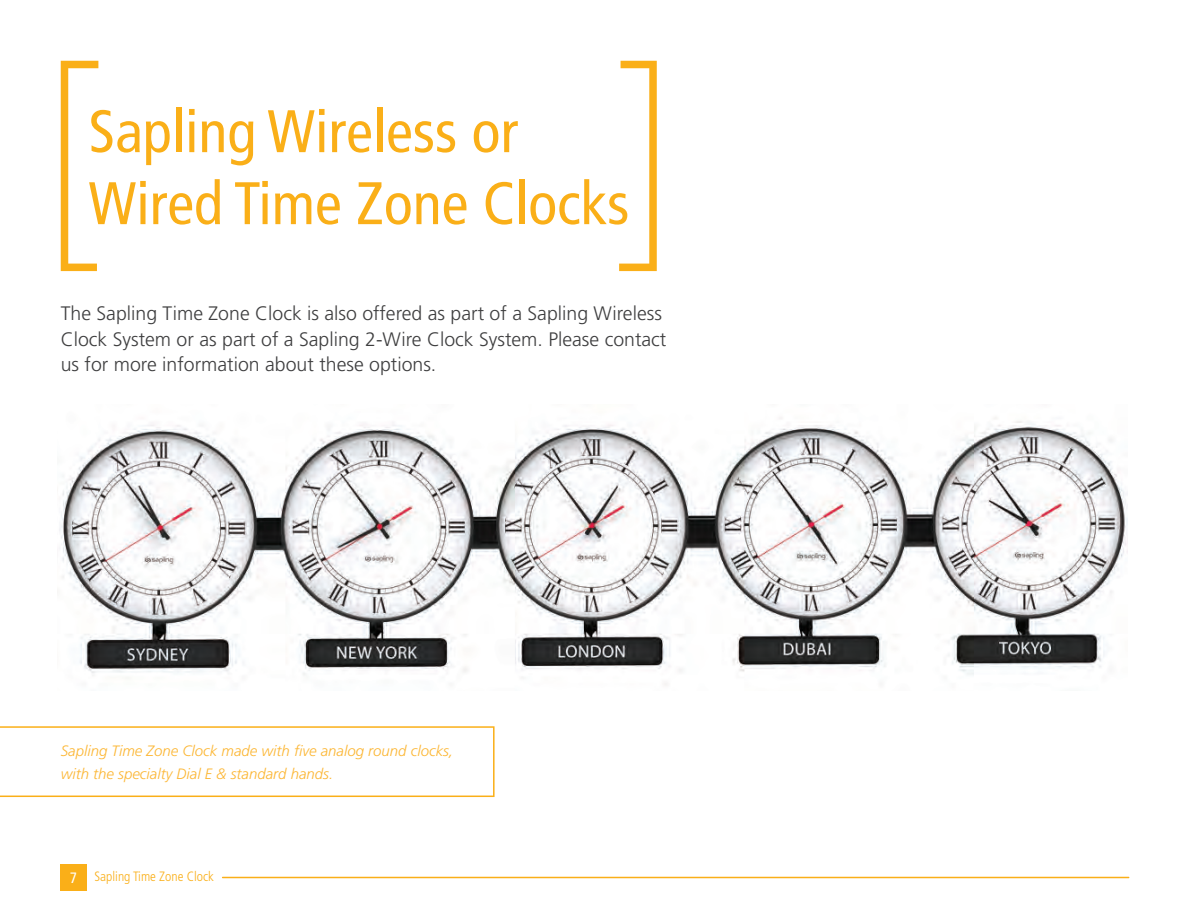
<style>
.page{position:relative;width:1188px;height:918px;background:#fff}
.page>*{position:absolute;margin:0;border:0;box-sizing:border-box;transform-origin:0 0}
.t1{font:condensed 60px/72px "Frutiger LT Std";color:#faaf18}
.t2{font:300 19.5px/25.5px "Frutiger LT Std";color:#3e3e3f}
.t3{font:italic 300 15px/22.5px "Frutiger LT Std";color:#fcb633}
.t4{font:300 condensed 13.5px "Frutiger LT Std";color:#faaf18}
.s1{font-weight:400;font-size:15px;color:#fff}
</style>
<div class="page">
<img style="left:59px;top:417px;width:1068px;height:269px">
<div style="left:60px;top:864px;width:27px;height:27px;background:#faaf18"></div>
<hr style="left:222px;top:877px;width:907px;height:1px;background:#faaf18">
<svg style="left:61px;top:61px;width:37px;height:210px"></svg>
<svg style="left:619px;top:61px;width:38px;height:210px"></svg>
<svg style="left:0;top:726px;width:495px;height:71px"></svg>
<h1 class="t1" style="left:89px;top:96px;width:542px">Sapling Wireless or<br>Wired Time Zone Clocks</h1>
<p class="t2" style="left:61px;top:301px;width:607px">The Sapling Time Zone Clock is also offered as part of a Sapling Wireless<br>Clock System or as part of a Sapling 2-Wire Clock System. Please contact us for more information about these options.</p>
<p class="t3" style="left:61px;top:740px;width:394px">Sapling Time Zone Clock made with five analog round clocks, with the specialty Dial E &amp; standard hands.</p>
<p class="t4" style="left:70px;top:869px;width:145px"><span class="s1">7</span> Sapling Time Zone Clock</p>
</div>
